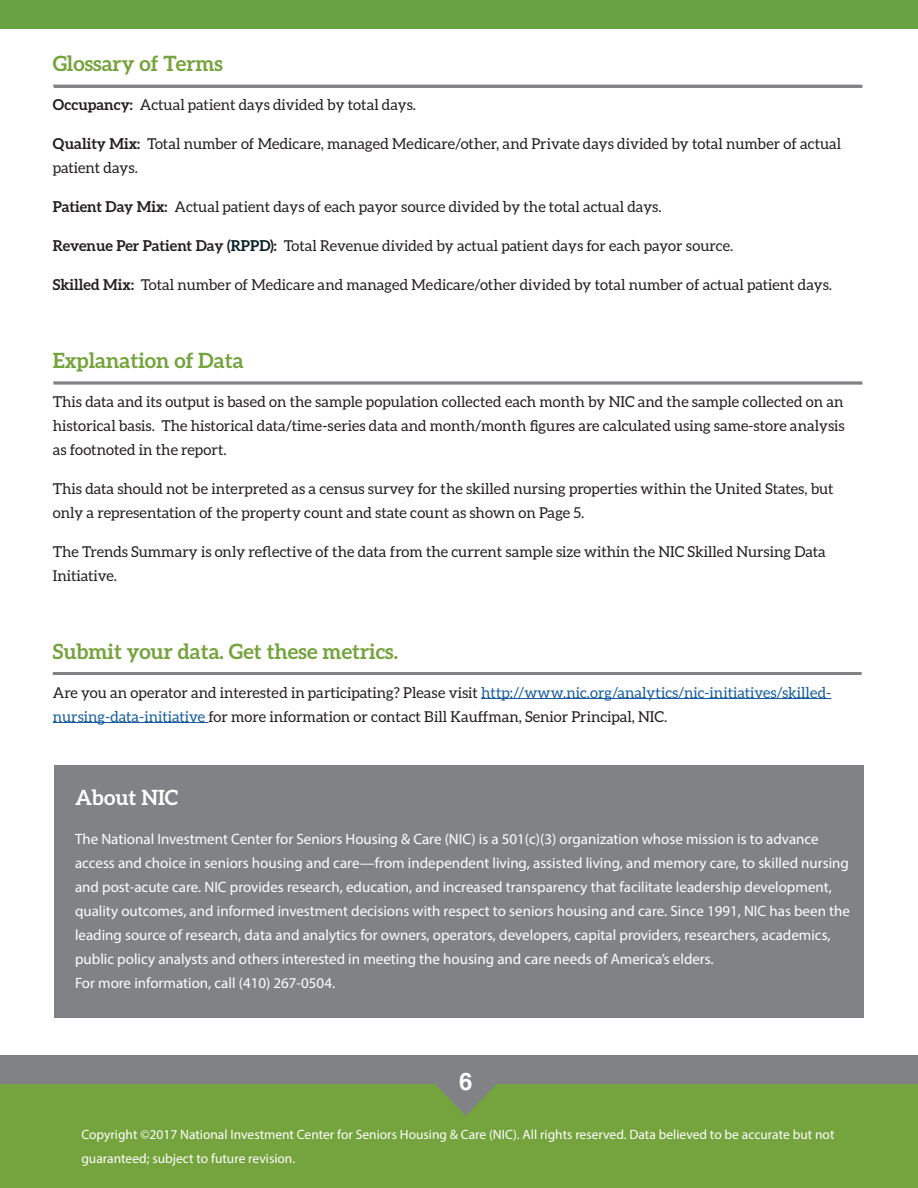
<style>
.page{position:relative;width:918px;height:1188px;background:#fff}
.page>*{position:absolute;margin:0;border:0;box-sizing:border-box;transform-origin:0 0}
.t1{font:700 24px "Helvetica";color:#fff}
.Header_Style{font:700 21px "Aleo";color:#75a33d}
.t2{font:700 21px "Aleo";color:#fff}
.t3{font:15px/24px "Aleo";color:#231f20}
.t4{font:15px/24px "Myriad Pro";color:#fff}
.t5{font:13.5px/24px "Myriad Pro";color:#fff}
.s1{font-weight:700}
.s2{font-weight:700;color:#072127}
.s3{color:#175d9e}
</style>
<div class="page">
<div style="left:0;top:0;width:918px;height:29px;background:#68a242"></div>
<div style="left:0;top:1081px;width:918px;height:107px;background:#75a33d"></div>
<div style="left:0;top:1055px;width:918px;height:29px;background:#808285"></div>
<svg style="left:435px;top:1084px;width:62px;height:32px"></svg>
<hr style="left:53px;top:84px;width:809px;height:2px;background:#b4b5b8">
<hr style="left:53px;top:381px;width:809px;height:2px;background:#b4b5b8">
<hr style="left:481px;top:698px;width:350px;height:1px;background:#175d9e">
<hr style="left:53px;top:722px;width:155px;height:1px;background:#175d9e">
<hr style="left:54px;top:85px;width:808px;height:3px;background:#7f8184">
<hr style="left:54px;top:382px;width:808px;height:3px;background:#7f8184">
<hr style="left:53px;top:672px;width:809px;height:3px;background:#7f8184">
<div style="left:54px;top:765px;width:810px;height:253px;background:#808285"></div>
<p class="Header_Style" style="left:53px;top:51px;width:172px">Glossary of Terms</p>
<p class="t3" style="left:53px;top:92px;width:365px"><span class="s1">Occupancy:</span> Actual patient days divided by total days.</p>
<p class="t3" style="left:53px;top:131px;width:790px"><span class="s1">Quality Mix:</span> Total number of Medicare, managed Medicare/other, and Private days divided by total number of actual patient days.</p>
<p class="t3" style="left:53px;top:194px;width:610px"><span class="s1">Patient Day Mix:</span> Actual patient days of each payor source divided by the total actual days.</p>
<p class="t3" style="left:53px;top:233px;width:682px"><span class="s1">Revenue Per Patient Day (</span><span class="s2">RPPD</span><span class="s1">):</span> Total Revenue divided by actual patient days for each payor source.</p>
<p class="t3" style="left:53px;top:272px;width:781px"><span class="s1">Skilled Mix:</span> Total number of Medicare and managed Medicare/other divided by total number of actual patient days.</p>
<p class="Header_Style" style="left:53px;top:348px;width:192px">Explanation of Data</p>
<p class="t3" style="left:53px;top:389px;width:793px;text-align:justify">This data and its output is based on the sample population collected each month by NIC and the sample collected on an historical basis. The historical data/time-series data and month/month figures are calculated using same-store analysis as footnoted in the report.</p>
<p class="t3" style="left:53px;top:476px;width:782px">This data should not be interpreted as a census survey for the skilled nursing properties within the United States, but only a representation of the property count and state count as shown on Page 5.</p>
<p class="t3" style="left:53px;top:539px;width:775px">The Trends Summary is only reflective of the data from the current sample size within the NIC Skilled Nursing Data<br>Initiative.</p>
<p class="Header_Style" style="left:53px;top:639px;width:347px">Submit your data. Get these metrics.</p>
<p class="t3" style="left:53px;top:680px;width:780px">Are you an operator and interested in participating? Please visit <span class="s3">http://www.nic.org/analytics/nic-initiatives/skilled&shy;nursing-data-initiative</span> for more information or contact Bill Kauffman, Senior Principal, NIC.</p>
<p class="t2" style="left:75px;top:785px;width:105px">About NIC</p>
<p class="t4" style="left:75px;top:826px;width:776px">The National Investment Center for Seniors Housing &amp; Care (NIC) is a 501(c)(3) organization whose mission is to advance access and choice in seniors housing and care—from independent living, assisted living, and memory care, to skilled nursing and post-acute care. NIC provides research, education, and increased transparency that facilitate leadership development, quality outcomes, and informed investment decisions with respect to seniors housing and care. Since 1991, NIC has been the leading source of research, data and analytics for owners, operators, developers, capital providers, researchers, academics, public policy analysts and others interested in meeting the housing and care needs of America’s elders.<br>For more information, call (410) 267-0504.</p>
<p class="t1" style="left:459px;top:1062px;width:15px">6</p>
<p class="t5" style="left:81px;top:1122px;width:755px">Copyright ©2017 National Investment Center for Seniors Housing &amp; Care (NIC). All rights reserved. Data believed to be accurate but not guaranteed; subject to future revision.</p>
</div>
